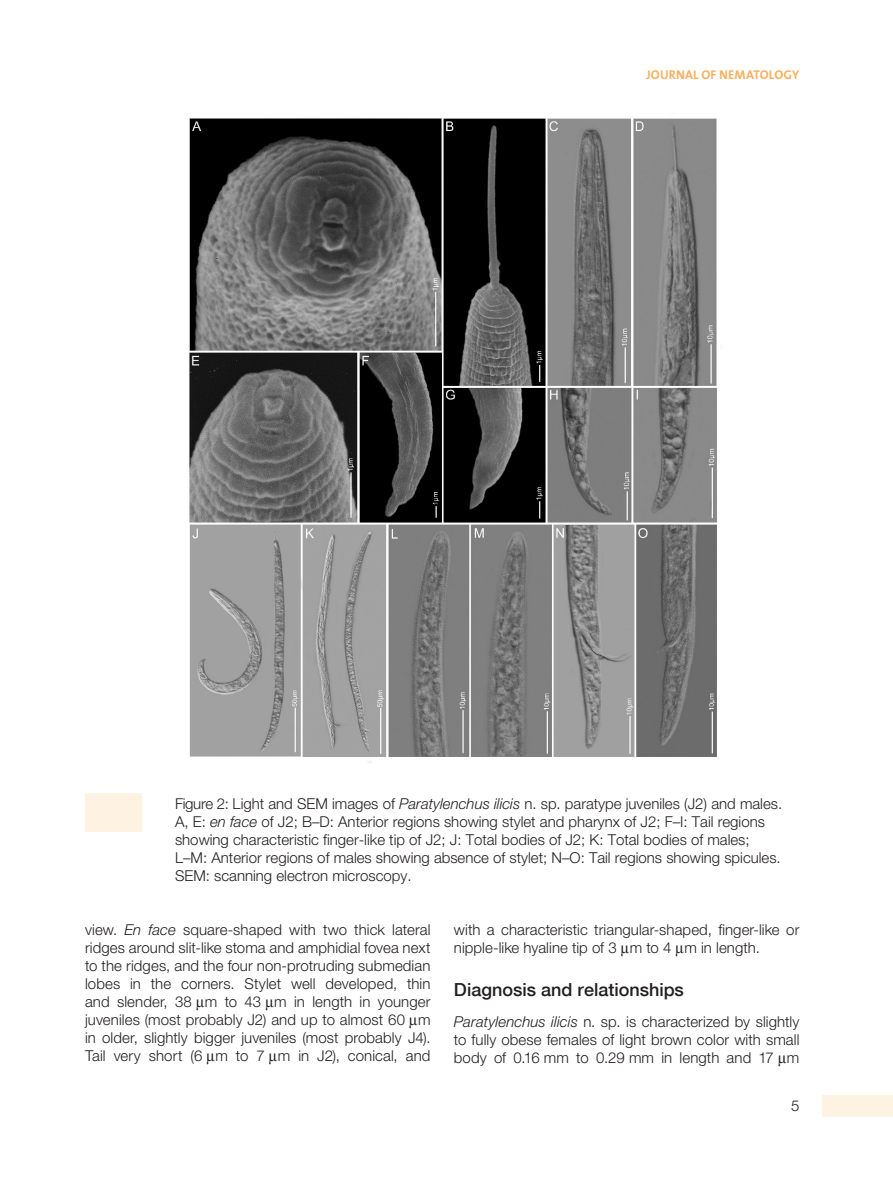
<style>
.page{position:relative;width:893px;height:1178px;background:#fff}
.page>*{position:absolute;margin:0;border:0;box-sizing:border-box;transform-origin:0 0}
.pSec2ttl{font:500 18px "Helvetica Neue LT Com";color:#231f20}
.Para_noindent{font:300 15px/18px "Helvetica Neue LT Pro";letter-spacing:.005em;color:#231f20;text-align:justify}
.Figure_caption{font:300 15px/18px "Helvetica Neue LT Pro";color:#231f20}
.t1{font:700 12.75px "The Mix";letter-spacing:.01em;color:#fab05f}
.s1{font-family:"Helvetica Neue LT Std";font-style:italic}
</style>
<div class="page">
<div style="left:823px;top:1095px;width:70px;height:21px;background:#fef2e3"></div>
<div style="left:85px;top:793px;width:57px;height:39px;background:#fef2e3"></div>
<img style="left:189px;top:118px;width:528px;height:645px">
<p class="t1" style="left:646px;top:64px;width:154px">JOURNAL OF NEMATOLOGY</p>
<p class="Figure_caption" style="left:175px;top:795px;width:609px">Figure 2: Light and SEM images of <span class="s1">Paratylenchus ilicis</span> n. sp. paratype juveniles (J2) and males.<br>A, E: <span class="s1">en face</span> of J2; B–D: Anterior regions showing stylet and pharynx of J2; F–I: Tail regions showing characteristic finger-like tip of J2; J: Total bodies of J2; K: Total bodies of males; L–M: Anterior regions of males showing absence of stylet; N–O: Tail regions showing spicules.<br>SEM: scanning electron microscopy.</p>
<p class="Para_noindent" style="left:85px;top:920px;width:347px">view. <span class="s1">En face</span> square-shaped with two thick lateral ridges around slit-like stoma and amphidial fovea next to the ridges, and the four non-protruding submedian lobes in the corners. Stylet well developed, thin and slender, 38 m to 43 m in length in younger juveniles (most probably J2) and up to almost 60 m in older, slightly bigger juveniles (most probably J4).<br>Tail very short (6 m to 7 m in J2), conical, and</p>
<p class="Para_noindent" style="left:454px;top:920px;width:347px">with a characteristic triangular-shaped, finger-like or nipple-like hyaline tip of 3 m to 4 m in length.</p>
<p class="pSec2ttl" style="left:454px;top:978px;width:232px">Diagnosis and relationships</p>
<p class="Para_noindent" style="left:454px;top:1012px;width:347px"><span class="s1">Paratylenchus ilicis</span> n. sp. is characterized by slightly to fully obese females of light brown color with small body of 0.16 mm to 0.29 mm in length and 17 m</p>
<p class="Figure_caption" style="left:791px;top:1096px;width:10px">5</p>
</div>
